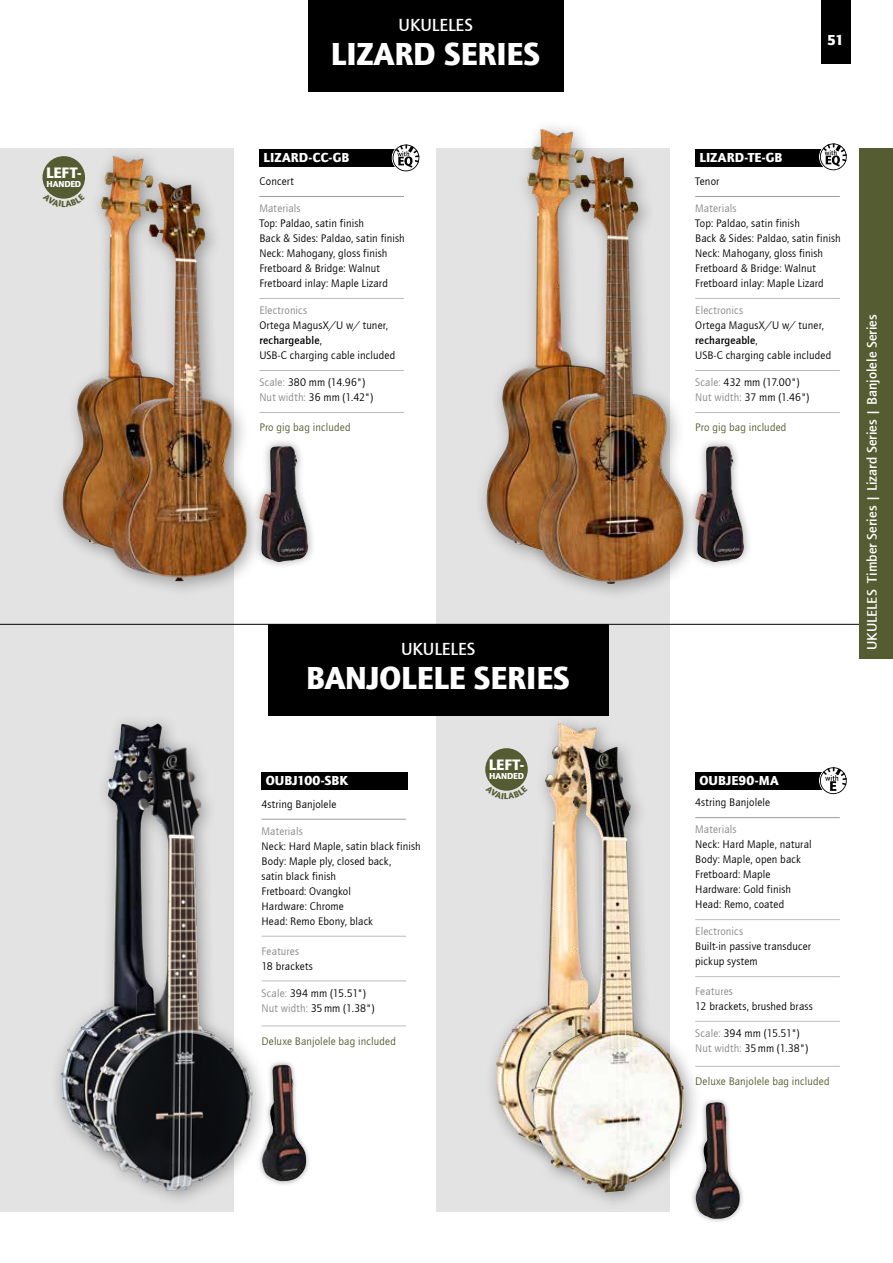
<style>
.page{position:relative;width:893px;height:1263px;background:#fff}
.page>*{position:absolute;margin:0;border:0;box-sizing:border-box;transform-origin:0 0}
.t1{font:900 33px "Quay Sans EF";color:#fff}
.t2{font:700 18px "Quay";color:#fff}
.t3{font:900 15.75px "Quay Sans EF";color:#fff}
.t4{font:900 15px "Quay Sans EF";color:#fff}
.t5{font:700 14.25px "Quay";letter-spacing:.005em;color:#fff}
.t6{font:900 13.5px "Quay Sans EF";letter-spacing:.005em;color:#fff}
.t7{font:11.25px/15px "Quay";letter-spacing:.01em;color:#000}
.t8{font:11.25px "Quay";letter-spacing:.01em;color:#555c31}
.t9{font:11.25px "Quay";letter-spacing:.01em;color:#878787}
.t10{font:900 9px "Quay Sans EF";color:#fff}
.s1{font-weight:700}
.s2{color:#878787}
</style>
<div class="page">
<div style="left:0;top:149px;width:234px;height:1063px;background:#e3e3e3"></div>
<div style="left:436px;top:149px;width:234px;height:1063px;background:#e3e3e3"></div>
<hr style="left:0;top:624px;width:893px;height:1px;background:#000">
<div style="left:308px;top:0;width:255px;height:91px;background:#000"></div>
<div style="left:695px;top:149px;width:138px;height:17px;background:#000"></div>
<hr style="left:259px;top:196px;width:145px;height:1px;background:#9d9d9c">
<hr style="left:259px;top:298px;width:145px;height:1px;background:#bcbcbc">
<hr style="left:259px;top:370px;width:145px;height:1px;background:#bcbcbc">
<hr style="left:259px;top:412px;width:145px;height:1px;background:#bcbcbc">
<hr style="left:695px;top:196px;width:145px;height:1px;background:#9d9d9c">
<hr style="left:695px;top:298px;width:145px;height:1px;background:#bcbcbc">
<hr style="left:695px;top:370px;width:145px;height:1px;background:#bcbcbc">
<hr style="left:695px;top:412px;width:145px;height:1px;background:#bcbcbc">
<div style="left:259px;top:149px;width:147px;height:17px;background:#000"></div>
<svg style="left:392px;top:144px;width:28px;height:27px"></svg>
<hr style="left:261px;top:819px;width:145px;height:1px;background:#9d9d9c">
<hr style="left:261px;top:936px;width:145px;height:1px;background:#bcbcbc">
<hr style="left:261px;top:980px;width:145px;height:1px;background:#bcbcbc">
<hr style="left:261px;top:1025px;width:145px;height:1px;background:#bcbcbc">
<div style="left:261px;top:772px;width:147px;height:17px;background:#000"></div>
<div style="left:268px;top:624px;width:340px;height:91px;background:#000"></div>
<div style="left:695px;top:773px;width:138px;height:17px;background:#000"></div>
<hr style="left:695px;top:817px;width:145px;height:1px;background:#9d9d9c">
<hr style="left:695px;top:919px;width:145px;height:1px;background:#bcbcbc">
<hr style="left:695px;top:976px;width:145px;height:1px;background:#bcbcbc">
<hr style="left:695px;top:1021px;width:145px;height:1px;background:#bcbcbc">
<hr style="left:695px;top:1066px;width:145px;height:1px;background:#bcbcbc">
<div style="left:43px;top:156px;width:42px;height:43px;background:#555c31;border-radius:50%"></div>
<svg style="left:819px;top:143px;width:28px;height:27px"></svg>
<svg style="left:819px;top:767px;width:28px;height:27px"></svg>
<div style="left:475px;top:118px;width:173px;height:455px;background:#000;opacity:.35"></div>
<img style="left:487px;top:129px;width:143px;height:426px">
<div style="left:527px;top:145px;width:176px;height:457px;background:#000;opacity:.35"></div>
<img style="left:537px;top:156px;width:147px;height:428px">
<div style="left:52px;top:146px;width:160px;height:423px;background:#000;opacity:.35"></div>
<img style="left:63px;top:156px;width:133px;height:397px">
<div style="left:98px;top:171px;width:168px;height:428px;background:#000;opacity:.35"></div>
<img style="left:110px;top:184px;width:137px;height:397px">
<div style="left:251px;top:438px;width:65px;height:132px;background:#000;opacity:.35"></div>
<img style="left:259px;top:446px;width:40px;height:116px">
<div style="left:687px;top:438px;width:65px;height:132px;background:#000;opacity:.35"></div>
<img style="left:695px;top:446px;width:40px;height:116px">
<img style="left:60px;top:724px;width:97px;height:417px">
<div style="left:81px;top:735px;width:188px;height:473px;background:#000;opacity:.35"></div>
<img style="left:94px;top:746px;width:158px;height:446px">
<div style="left:484px;top:712px;width:179px;height:466px;background:#000;opacity:.35"></div>
<img style="left:495px;top:724px;width:152px;height:437px">
<div style="left:521px;top:736px;width:181px;height:474px;background:#000;opacity:.35"></div>
<img style="left:531px;top:746px;width:131px;height:446px">
<div style="left:690px;top:1097px;width:55px;height:127px;background:#000;opacity:.35"></div>
<img style="left:696px;top:1102px;width:44px;height:117px">
<div style="left:256px;top:1059px;width:56px;height:127px;background:#000;opacity:.35"></div>
<img style="left:262px;top:1064px;width:44px;height:117px">
<div style="left:821px;top:0;width:29px;height:64px;background:#000"></div>
<div style="left:859px;top:148px;width:34px;height:510px;background:#555c31"></div>
<svg style="left:50px;top:194px;width:35px;height:13px"></svg>
<svg style="left:485px;top:786px;width:43px;height:13px"></svg>
<h3 class="t3" style="left:46px;top:164px;width:37px">LEFT-</h3>
<p class="t10" style="left:46px;top:179px;width:36px">HANDED</p>
<h2 class="t2" style="left:399px;top:15px;width:76px">UKULELES</h2>
<h1 class="t1" style="left:331px;top:35px;width:211px">LIZARD SERIES</h1>
<p class="t6" style="left:264px;top:150px;width:87px">LIZARD-CC-GB</p>
<p class="t7" style="left:259px;top:174px;width:36px">Concert</p>
<p class="t9" style="left:259px;top:202px;width:43px">Materials</p>
<p class="t7" style="left:259px;top:216px;width:147px">Top: Paldao, satin finish<br>Back &amp; Sides: Paldao, satin finish<br>Neck: Mahogany, gloss finish<br>Fretboard &amp; Bridge: Walnut<br>Fretboard inlay: Maple Lizard</p>
<p class="t9" style="left:259px;top:304px;width:49px">Electronics</p>
<p class="t7" style="left:259px;top:318px;width:137px">Ortega MagusX/U w/ tuner, <span class="s1">rechargeable</span>,<br>USB-C charging cable included</p>
<p class="t7" style="left:259px;top:375px;width:115px"><span class="s2">Scale:</span> 380 mm (14.96")<br><span class="s2">Nut width:</span> 36 mm (1.42")</p>
<p class="t8" style="left:259px;top:421px;width:93px">Pro gig bag included</p>
<h2 class="t2" style="left:401px;top:639px;width:76px">UKULELES</h2>
<h1 class="t1" style="left:306px;top:659px;width:266px">BANJOLELE SERIES</h1>
<p class="t6" style="left:266px;top:772px;width:84px">OUBJ100-SBK</p>
<p class="t7" style="left:261px;top:796px;width:76px">4string Banjolele</p>
<p class="t9" style="left:261px;top:825px;width:43px">Materials</p>
<p class="t7" style="left:261px;top:838px;width:161px">Neck: Hard Maple, satin black finish<br>Body: Maple ply, closed back,<br>satin black finish<br>Fretboard: Ovangkol<br>Hardware: Chrome<br>Head: Remo Ebony, black</p>
<p class="t9" style="left:261px;top:945px;width:39px">Features</p>
<p class="t7" style="left:261px;top:958px;width:53px">18 brackets</p>
<p class="t7" style="left:261px;top:985px;width:115px"><span class="s2">Scale:</span> 394 mm (15.51")<br><span class="s2">Nut width:</span> 35mm (1.38")</p>
<p class="t8" style="left:261px;top:1035px;width:136px">Deluxe Banjolele bag included</p>
<h3 class="t3" style="left:489px;top:756px;width:37px">LEFT-</h3>
<p class="t10" style="left:489px;top:771px;width:36px">HANDED</p>
<h3 class="t4" style="left:827px;top:31px;width:18px">51</h3>
<p class="t6" style="left:699px;top:150px;width:85px">LIZARD-TE-GB</p>
<p class="t7" style="left:695px;top:174px;width:26px">Tenor</p>
<p class="t9" style="left:695px;top:202px;width:43px">Materials</p>
<p class="t7" style="left:695px;top:216px;width:147px">Top: Paldao, satin finish<br>Back &amp; Sides: Paldao, satin finish<br>Neck: Mahogany, gloss finish<br>Fretboard &amp; Bridge: Walnut<br>Fretboard inlay: Maple Lizard</p>
<p class="t9" style="left:695px;top:304px;width:49px">Electronics</p>
<p class="t7" style="left:695px;top:318px;width:137px">Ortega MagusX/U w/ tuner, <span class="s1">rechargeable</span>,<br>USB-C charging cable included</p>
<p class="t7" style="left:695px;top:375px;width:116px"><span class="s2">Scale:</span> 432 mm (17.00")<br><span class="s2">Nut width:</span> 37 mm (1.46")</p>
<p class="t8" style="left:695px;top:421px;width:93px">Pro gig bag included</p>
<p class="t5" style="left:864px;top:650px;width:337px;rotate:-90deg">UKULELES Timber Series | Lizard Series | Banjolele Series</p>
<p class="t5" style="left:864px;top:641px;width:316px;rotate:-90deg">kuleles | Pr sm Series | Lizard Series | Banjole Series</p>
<p class="t6" style="left:699px;top:773px;width:81px">OUBJE90-MA</p>
<p class="t7" style="left:695px;top:795px;width:76px">4string Banjolele</p>
<p class="t9" style="left:695px;top:823px;width:43px">Materials</p>
<p class="t7" style="left:695px;top:837px;width:118px">Neck: Hard Maple, natural<br>Body: Maple, open back<br>Fretboard: Maple<br>Hardware: Gold finish<br>Head: Remo, coated</p>
<p class="t9" style="left:695px;top:925px;width:49px">Electronics</p>
<p class="t7" style="left:695px;top:939px;width:117px">Built-in passive transducer pickup system</p>
<p class="t9" style="left:695px;top:985px;width:39px">Features</p>
<p class="t7" style="left:695px;top:999px;width:119px">12 brackets, brushed brass</p>
<p class="t7" style="left:695px;top:1026px;width:115px"><span class="s2">Scale:</span> 394 mm (15.51")<br><span class="s2">Nut width:</span> 35mm (1.38")</p>
<p class="t8" style="left:695px;top:1075px;width:136px">Deluxe Banjolele bag included</p>
</div>
